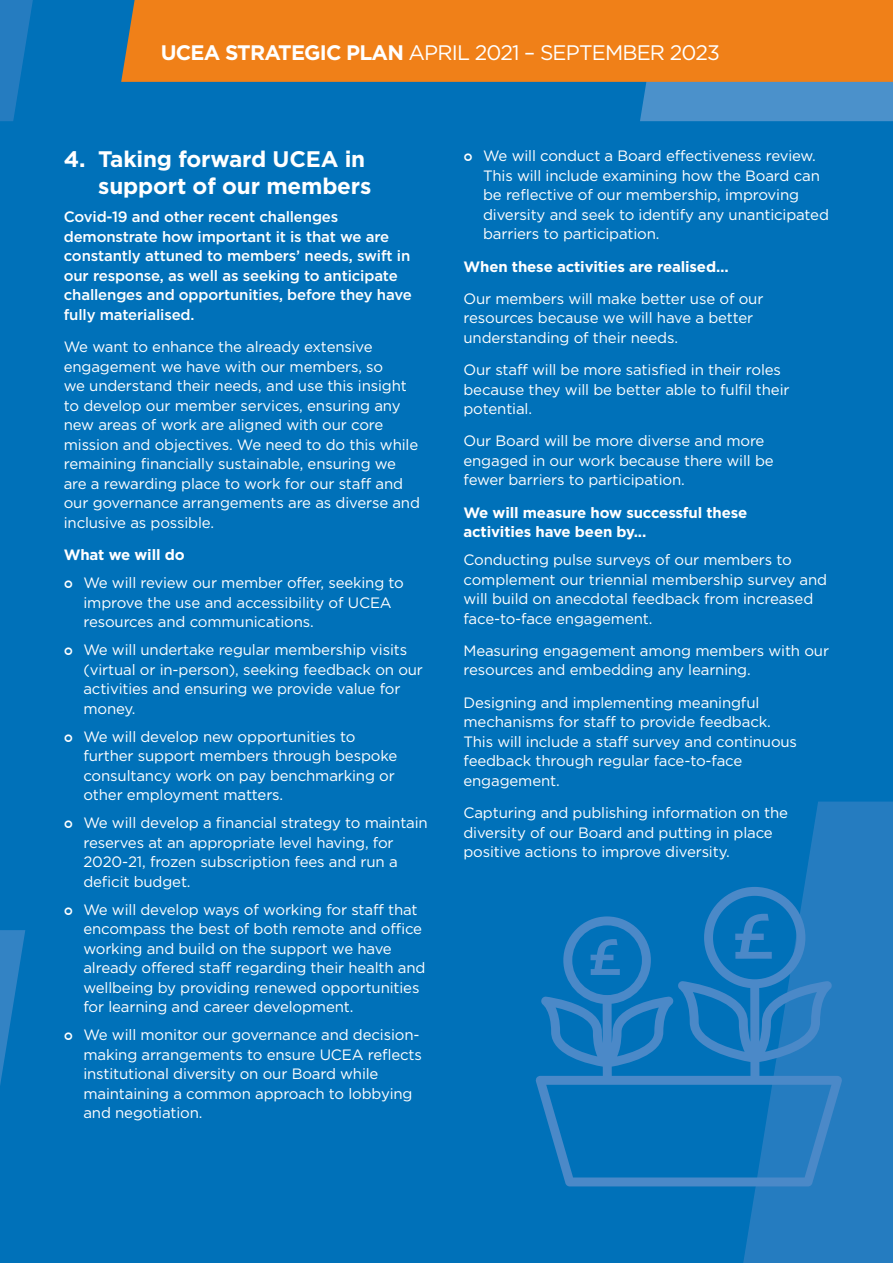
<style>
.page{position:relative;width:893px;height:1263px;background:#0071b9}
.page>*{position:absolute;margin:0;border:0;box-sizing:border-box;transform-origin:0 0}
.t1{font:700 22.5px/27px "Gotham";letter-spacing:-.01em;color:#fff;text-align:right}
.t2{font:21px "Gotham";letter-spacing:-.04em;color:#fff}
.t3{font:15px/19.5px "Gotham";letter-spacing:-.01em;color:#fff}
.t4{font:500 15px/19.5px "Gotham";letter-spacing:-.01em;color:#fff}
.t5{font:700 15px/19.5px "Gotham";letter-spacing:-.01em;color:#fff}
.s1{font-weight:700}
</style>
<div class="page">
<div style="left:640px;top:82px;width:253px;height:39px;background:#4b91cb"></div>
<svg style="left:0;top:0;width:33px;height:121px"></svg>
<div style="left:121px;top:0;width:772px;height:82px;background:#f08018"></div>
<svg style="left:0;top:930px;width:25px;height:155px"></svg>
<svg style="left:736px;top:801px;width:157px;height:462px;fill:#257cc0"></svg>
<svg style="left:536px;top:887px;width:306px;height:299px"></svg>
<svg style="left:591px;top:939px;width:29px;height:36px"></svg>
<svg style="left:735px;top:914px;width:37px;height:45px"></svg>
<p class="t2" style="left:161px;top:40px;width:561px"><span class="s1">UCEA STRATEGIC PLAN</span> APRIL 2021 – SEPTEMBER 2023</p>
<p class="t1" style="left:64px;top:145px;width:309px">4. Taking forward UCEA in support of our members</p>
<p class="t4" style="left:64px;top:207px;width:350px">Covid-19 and other recent challenges demonstrate how important it is that we are constantly attuned to members’ needs, swift in our response, as well as seeking to anticipate challenges and opportunities, before they have fully materialised.</p>
<p class="t3" style="left:64px;top:337px;width:358px">We want to enhance the already extensive engagement we have with our members, so<br>we understand their needs, and use this insight to develop our member services, ensuring any new areas of work are aligned with our core mission and objectives. We need to do this while remaining financially sustainable, ensuring we are a rewarding place to work for our staff and our governance arrangements are as diverse and inclusive as possible.</p>
<p class="t5" style="left:64px;top:545px;width:122px">What we will do</p>
<p class="t3" style="left:83px;top:573px;width:322px">We will review our member offer, seeking to improve the use and accessibility of UCEA resources and communications.</p>
<p class="t3" style="left:83px;top:640px;width:341px">We will undertake regular membership visits (virtual or in-person), seeking feedback on our activities and ensuring we provide value for money.</p>
<p class="t3" style="left:83px;top:726px;width:315px">We will develop new opportunities to further support members through bespoke consultancy work on pay benchmarking or other employment matters.</p>
<p class="t3" style="left:83px;top:813px;width:346px">We will develop a financial strategy to maintain reserves at an appropriate level having, for 2020-21, frozen subscription fees and run a deficit budget.</p>
<p class="t3" style="left:83px;top:899px;width:344px">We will develop ways of working for staff that encompass the best of both remote and office working and build on the support we have already offered staff regarding their health and wellbeing by providing renewed opportunities for learning and career development.</p>
<p class="t3" style="left:83px;top:1025px;width:340px">We will monitor our governance and decision&shy;making arrangements to ensure UCEA reflects institutional diversity on our Board while maintaining a common approach to lobbying and negotiation.</p>
<p class="t3" style="left:483px;top:146px;width:347px">We will conduct a Board effectiveness review.<br>This will include examining how the Board can be reflective of our membership, improving diversity and seek to identify any unanticipated barriers to participation.</p>
<p class="t5" style="left:463px;top:256px;width:267px">When these activities are realised…</p>
<p class="t3" style="left:463px;top:289px;width:301px">Our members will make better use of our resources because we will have a better understanding of their needs.</p>
<p class="t3" style="left:463px;top:360px;width:328px">Our staff will be more satisfied in their roles because they will be better able to fulfil their potential.</p>
<p class="t3" style="left:463px;top:431px;width:312px">Our Board will be more diverse and more engaged in our work because there will be fewer barriers to participation.</p>
<p class="t5" style="left:463px;top:502px;width:285px">We will measure how successful these activities have been by...</p>
<p class="t3" style="left:463px;top:550px;width:365px">Conducting pulse surveys of our members to complement our triennial membership survey and will build on anecdotal feedback from increased face-to-face engagement.</p>
<p class="t3" style="left:463px;top:641px;width:367px">Measuring engagement among members with our resources and embedding any learning.</p>
<p class="t3" style="left:463px;top:692px;width:335px">Designing and implementing meaningful mechanisms for staff to provide feedback.<br>This will include a staff survey and continuous feedback through regular face-to-face engagement.</p>
<p class="t3" style="left:463px;top:803px;width:326px">Capturing and publishing information on the diversity of our Board and putting in place positive actions to improve diversity.</p>
</div>
